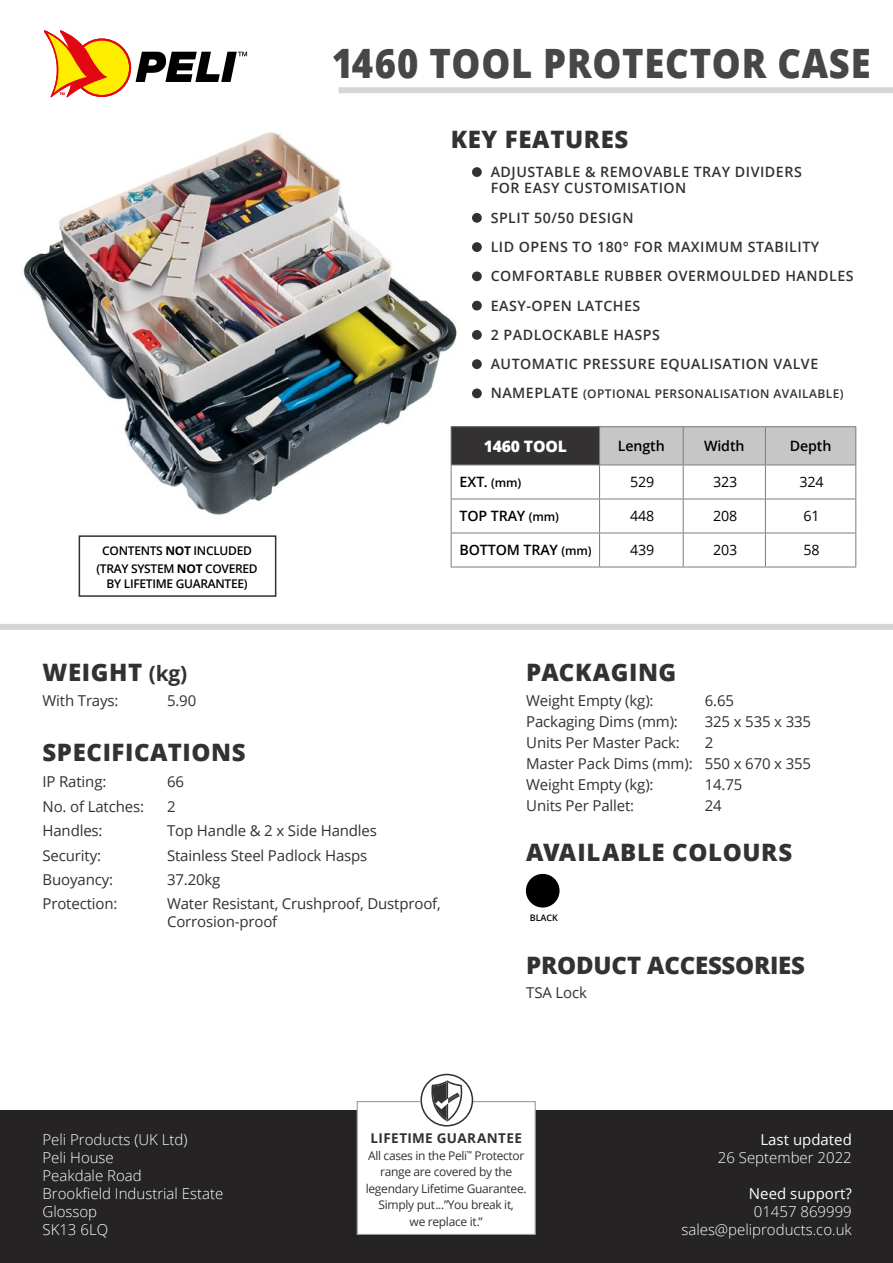
<style>
.page{position:relative;width:893px;height:1263px;background:#fff}
.page>*{position:absolute;margin:0;border:0;box-sizing:border-box;transform-origin:0 0}
.t1{font:800 40.5px "Open Sans";letter-spacing:.02em;color:#474747;scale:.9 1}
.t2{font:800 24px "Open Sans";letter-spacing:.025em;color:#333132}
.t3{font:800 24px "Open Sans";letter-spacing:-.01em;color:#333132}
.t4{font:800 15.75px "Open Sans";letter-spacing:-.01em;color:#fff}
.t5{font:15px/21px "Open Sans";letter-spacing:-.01em;color:#333132}
.t6{font:300 15px/18px "Open Sans";color:#fff}
.t7{font:15px "Open Sans";color:#fff}
.t8{font:600 14.25px/29.2px "Open Sans";letter-spacing:.035em;color:#333132}
.t9{font:600 14.25px "Open Sans";letter-spacing:-.01em;color:#000}
.t10{font:14.25px "Open Sans";letter-spacing:-.01em;color:#000}
.t11{font:700 13.5px "Open Sans";letter-spacing:.025em;color:#333132}
.t12{font:12px/16.5px "Open Sans";letter-spacing:-.025em;color:#333132;text-align:center}
.t13{font:600 12px/18.6px "Open Sans";letter-spacing:-.025em;color:#000;text-align:center}
.t14{font:600 12px "Open Sans";letter-spacing:.035em;color:#333132}
.t15{font:600 9px "Open Sans";color:#000}
.s1{font-weight:700}
.s2{font-size:14.25px}
.s3{font-size:12px}
.s4{font-weight:700;font-size:21px}
</style>
<div class="page">
<img style="left:23px;top:132px;width:434px;height:386px">
<div style="left:0;top:1110px;width:893px;height:153px;background:#252324"></div>
<div style="left:0;top:624px;width:893px;height:6px;background:#d6d6d6"></div>
<svg style="left:452px;top:427px;width:403px;height:140px"></svg>
<hr style="left:451px;top:426px;width:149px;height:1px;background:#7c7b7b">
<hr style="left:451px;top:427px;width:1px;height:38px;background:#7c7b7b">
<hr style="left:600px;top:426px;width:83px;height:1px;background:#7c7b7b">
<hr style="left:599px;top:427px;width:1px;height:38px;background:#7c7b7b">
<hr style="left:683px;top:426px;width:82px;height:1px;background:#7c7b7b">
<hr style="left:683px;top:427px;width:1px;height:38px;background:#7c7b7b">
<hr style="left:765px;top:426px;width:91px;height:1px;background:#7c7b7b">
<hr style="left:765px;top:427px;width:1px;height:38px;background:#7c7b7b">
<hr style="left:855px;top:427px;width:1px;height:38px;background:#7c7b7b">
<hr style="left:451px;top:465px;width:149px;height:1px;background:#7c7b7b">
<hr style="left:600px;top:465px;width:83px;height:1px;background:#7c7b7b">
<hr style="left:683px;top:465px;width:82px;height:1px;background:#7c7b7b">
<hr style="left:765px;top:465px;width:91px;height:1px;background:#7c7b7b">
<hr style="left:451px;top:465px;width:1px;height:34px;background:#7c7b7b">
<hr style="left:599px;top:465px;width:1px;height:34px;background:#7c7b7b">
<hr style="left:683px;top:465px;width:1px;height:34px;background:#7c7b7b">
<hr style="left:765px;top:465px;width:1px;height:34px;background:#7c7b7b">
<hr style="left:855px;top:465px;width:1px;height:34px;background:#7c7b7b">
<hr style="left:451px;top:499px;width:149px;height:1px;background:#7c7b7b">
<hr style="left:451px;top:499px;width:1px;height:34px;background:#7c7b7b">
<hr style="left:600px;top:499px;width:83px;height:1px;background:#7c7b7b">
<hr style="left:599px;top:499px;width:1px;height:34px;background:#7c7b7b">
<hr style="left:683px;top:499px;width:82px;height:1px;background:#7c7b7b">
<hr style="left:683px;top:499px;width:1px;height:34px;background:#7c7b7b">
<hr style="left:765px;top:499px;width:91px;height:1px;background:#7c7b7b">
<hr style="left:765px;top:499px;width:1px;height:34px;background:#7c7b7b">
<hr style="left:855px;top:499px;width:1px;height:34px;background:#7c7b7b">
<hr style="left:451px;top:533px;width:149px;height:1px;background:#7c7b7b">
<hr style="left:451px;top:533px;width:1px;height:34px;background:#7c7b7b">
<hr style="left:600px;top:533px;width:83px;height:1px;background:#7c7b7b">
<hr style="left:599px;top:533px;width:1px;height:34px;background:#7c7b7b">
<hr style="left:683px;top:533px;width:82px;height:1px;background:#7c7b7b">
<hr style="left:683px;top:533px;width:1px;height:34px;background:#7c7b7b">
<hr style="left:765px;top:533px;width:91px;height:1px;background:#7c7b7b">
<hr style="left:765px;top:533px;width:1px;height:34px;background:#7c7b7b">
<hr style="left:855px;top:533px;width:1px;height:34px;background:#7c7b7b">
<hr style="left:451px;top:567px;width:149px;height:1px;background:#7c7b7b">
<hr style="left:600px;top:567px;width:83px;height:1px;background:#7c7b7b">
<hr style="left:683px;top:567px;width:82px;height:1px;background:#7c7b7b">
<hr style="left:765px;top:567px;width:91px;height:1px;background:#7c7b7b">
<svg style="left:44px;top:30px;width:203px;height:67px"></svg>
<div style="left:338px;top:87px;width:555px;height:6px;background:#d6d6d6"></div>
<div style="left:472px;top:167px;width:10px;height:10px;background:#333132;border-radius:50%"></div>
<div style="left:472px;top:213px;width:10px;height:10px;background:#333132;border-radius:50%"></div>
<div style="left:472px;top:242px;width:10px;height:10px;background:#333132;border-radius:50%"></div>
<div style="left:472px;top:271px;width:10px;height:10px;background:#333132;border-radius:50%"></div>
<div style="left:472px;top:301px;width:10px;height:9px;background:#333132;border-radius:50%"></div>
<div style="left:472px;top:330px;width:10px;height:10px;background:#333132;border-radius:50%"></div>
<div style="left:472px;top:359px;width:10px;height:10px;background:#333132;border-radius:50%"></div>
<div style="left:472px;top:388px;width:10px;height:10px;background:#333132;border-radius:50%"></div>
<div style="left:526px;top:874px;width:34px;height:33px;background:#000;border-radius:50%"></div>
<div style="left:357px;top:1101px;width:179px;height:134px;background:#fff;border:1px solid #9d9d9c"></div>
<svg style="left:423px;top:1074px;width:50px;height:52px"></svg>
<div style="left:420px;top:1074px;width:53px;height:52px;border:2px solid #333132;border-radius:50%"></div>
<svg style="left:430px;top:1080px;width:34px;height:41px"></svg>
<div style="left:79px;top:535px;width:197px;height:62px;border:2px solid #333132"></div>
<h1 class="t1" style="left:332px;top:32px;width:600px">1460 TOOL PROTECTOR CASE</h1>
<p class="t13" style="left:96px;top:541px;width:163px">CONTENTS <span class="s1">NOT</span> INCLUDED (TRAY SYSTEM <span class="s1">NOT</span> COVERED</p>
<p class="t13" style="left:107px;top:574px;width:142px">BY LIFETIME GUARANTEE)</p>
<h2 class="t2" style="left:451px;top:121px;width:179px">KEY FEATURES</h2>
<p class="t8" style="left:491px;top:163px;width:313px;line-height:16.5px">ADJUSTABLE &amp; REMOVABLE TRAY DIVIDERS<br>FOR EASY CUSTOMISATION</p>
<p class="t8" style="left:491px;top:203px;width:364px">SPLIT 50/50 DESIGN<br>LID OPENS TO 180° FOR MAXIMUM STABILITY<br>COMFORTABLE RUBBER OVERMOULDED HANDLES<br>EASY-OPEN LATCHES<br>2 PADLOCKABLE HASPS<br>AUTOMATIC PRESSURE EQUALISATION VALVE</p>
<p class="t14" style="left:491px;top:386px;width:355px"><span class="s2">NAMEPLATE</span> (OPTIONAL PERSONALISATION AVAILABLE)</p>
<p class="t4" style="left:484px;top:434px;width:85px">1460 TOOL</p>
<p class="t9" style="left:618px;top:436px;width:48px">Length</p>
<p class="t9" style="left:704px;top:436px;width:42px">Width</p>
<p class="t9" style="left:790px;top:436px;width:43px">Depth</p>
<p class="t9" style="left:460px;top:472px;width:63px">EXT. <span class="s3">(mm)</span></p>
<p class="t10" style="left:630px;top:472px;width:26px">529</p>
<p class="t10" style="left:713px;top:472px;width:26px">323</p>
<p class="t10" style="left:799px;top:472px;width:26px">324</p>
<p class="t9" style="left:460px;top:506px;width:101px">TOP TRAY <span class="s3">(mm)</span></p>
<p class="t10" style="left:630px;top:506px;width:26px">448</p>
<p class="t10" style="left:713px;top:506px;width:26px">208</p>
<p class="t10" style="left:803px;top:506px;width:18px">61</p>
<p class="t9" style="left:460px;top:540px;width:134px">BOTTOM TRAY <span class="s3">(mm)</span></p>
<p class="t10" style="left:630px;top:540px;width:26px">439</p>
<p class="t10" style="left:713px;top:540px;width:26px">203</p>
<p class="t10" style="left:803px;top:540px;width:18px">58</p>
<h2 class="t2" style="left:43px;top:654px;width:146px">WEIGHT <span class="s4">(kg)</span></h2>
<p class="t5" style="left:43px;top:690px;width:78px">With Trays:</p>
<p class="t5" style="left:167px;top:690px;width:31px">5.90</p>
<h2 class="t2" style="left:43px;top:734px;width:205px">SPECIFICATIONS</h2>
<p class="t5" style="left:43px;top:771px;width:65px">IP Rating:</p>
<p class="t5" style="left:167px;top:771px;width:19px">66</p>
<p class="t5" style="left:43px;top:795px;width:103px">No. of Latches:</p>
<p class="t5" style="left:167px;top:795px;width:10px">2</p>
<p class="t5" style="left:43px;top:820px;width:62px">Handles:</p>
<p class="t5" style="left:167px;top:820px;width:211px">Top Handle &amp; 2 x Side Handles</p>
<p class="t5" style="left:43px;top:844px;width:60px">Security:</p>
<p class="t5" style="left:167px;top:844px;width:202px">Stainless Steel Padlock Hasps</p>
<p class="t5" style="left:43px;top:869px;width:72px">Buoyancy:</p>
<p class="t5" style="left:167px;top:869px;width:55px">37.20kg</p>
<p class="t5" style="left:43px;top:893px;width:76px">Protection:</p>
<p class="t5" style="left:167px;top:894px;width:275px;line-height:18px">Water Resistant, Crushproof, Dustproof,<br>Corrosion-proof</p>
<h2 class="t2" style="left:526px;top:654px;width:152px">PACKAGING</h2>
<p class="t5" style="left:526px;top:690px;width:129px">Weight Empty (kg):</p>
<p class="t5" style="left:705px;top:690px;width:31px">6.65</p>
<p class="t5" style="left:526px;top:711px;width:153px">Packaging Dims (mm):</p>
<p class="t5" style="left:705px;top:711px;width:108px">325 x 535 x 335</p>
<p class="t5" style="left:526px;top:732px;width:155px">Units Per Master Pack:</p>
<p class="t5" style="left:526px;top:732px;width:286px;text-indent:178px">2<br>Master Pack Dims (mm): 550 x 670 x 355<br>Weight Empty (kg):</p>
<p class="t5" style="left:705px;top:774px;width:39px">14.75</p>
<p class="t5" style="left:526px;top:795px;width:109px">Units Per Pallet:</p>
<p class="t5" style="left:705px;top:795px;width:19px">24</p>
<h2 class="t2" style="left:526px;top:834px;width:268px">AVAILABLE COLOURS</h2>
<p class="t15" style="left:530px;top:912px;width:30px">BLACK</p>
<h2 class="t3" style="left:526px;top:947px;width:280px">PRODUCT ACCESSORIES</h2>
<p class="t5" style="left:526px;top:982px;width:62px">TSA Lock</p>
<p class="t6" style="left:43px;top:1130px;width:182px">Peli Products (UK Ltd)<br>Peli House<br>Peakdale Road<br>Brookfield Industrial Estate<br>Glossop<br>SK13 6LQ</p>
<p class="t7" style="left:760px;top:1129px;width:93px">Last updated</p>
<p class="t11" style="left:371px;top:1129px;width:153px">LIFETIME GUARANTEE</p>
<p class="t12" style="left:366px;top:1147px;width:162px">All cases in the Peli<sup>™</sup> Protector range are covered by the legendary Lifetime Guarantee.<br>Simply put...”You break it,<br>we replace it.”</p>
<p class="t6" style="left:718px;top:1148px;width:136px">26 September 2022</p>
<p class="t7" style="left:749px;top:1183px;width:104px">Need support?</p>
<p class="t6" style="left:681px;top:1202px;width:172px;text-align:right">01457 869999 sales@peliproducts.co.uk</p>
</div>
